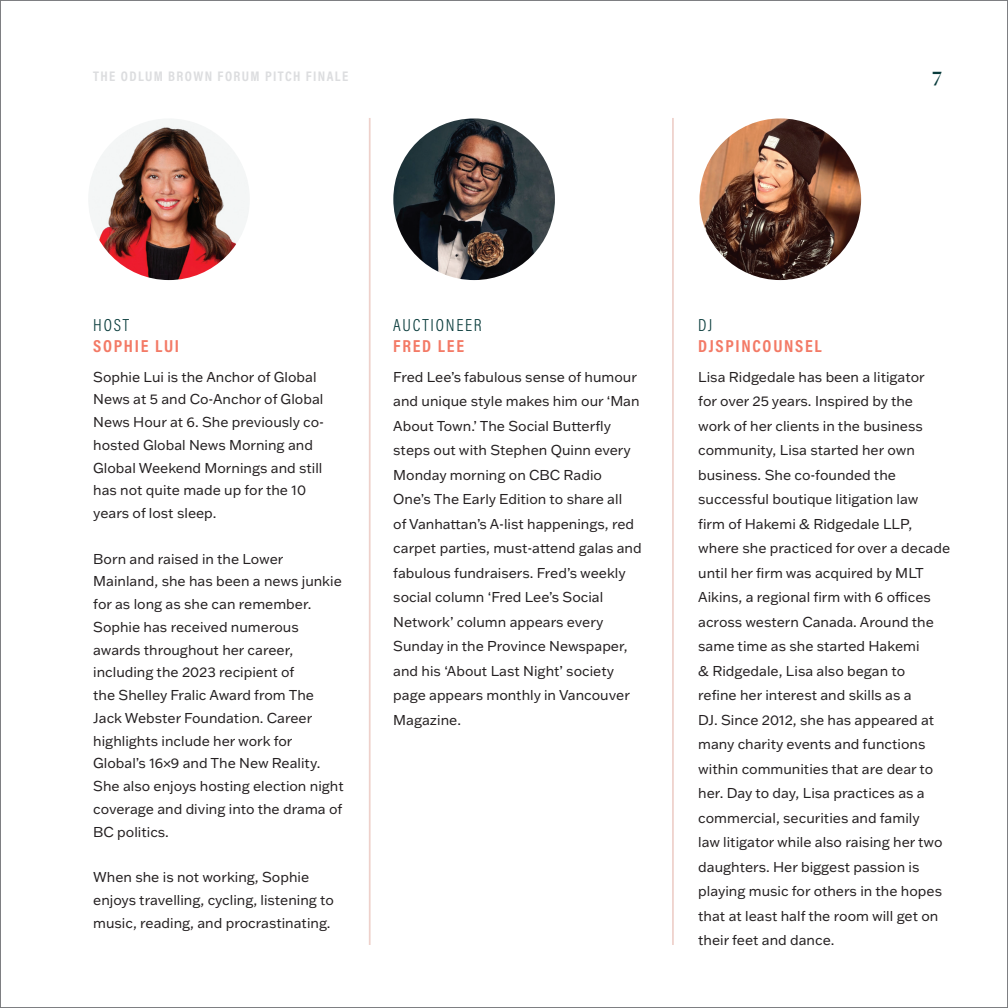
<style>
.page{position:relative;width:1008px;height:1008px;background:#fff}
.page>*{position:absolute;margin:0;border:0;box-sizing:border-box;transform-origin:0 0}
.ParaStyle10_Leading_Auto__Align_Justifie{font:700 19.25px "GT Sectra Display";color:#083b3b}
.ParaStyle07_Leading_Auto{font:700 17.5px "Acumin Pro Cond";letter-spacing:.095em;color:#f37a66}
.ParaStyle07_Leading_Auto-2{font:300 17.5px "Acumin Pro Cond";letter-spacing:.1em;color:#083b3b}
.ParaStyle46_Leading_14_pts__Align_Justif{font:14px/24.5px "Franklin Gothic ATF";color:#231f20}
.ParaStyle09_Leading_14_pts{font:14px/22.8px "Franklin Gothic ATF";color:#231f20}
.ParaStyle10_Leading_Auto__Align_Justifie-2{font:700 14px "Acumin Pro Cond";letter-spacing:.1em;color:#dcdddf}
</style>
<div class="page">
<hr style="left:369px;top:118px;width:2px;height:827px;background:#eed1cb">
<hr style="left:672px;top:118px;width:2px;height:827px;background:#eed1cb">
<img style="left:88px;top:118px;width:162px;height:162px;border-radius:81px">
<img style="left:393px;top:118px;width:162px;height:162px;border-radius:81px">
<img style="left:700px;top:118px;width:161px;height:162px;border-radius:81px">
<p class="ParaStyle10_Leading_Auto__Align_Justifie-2" style="left:93px;top:67px;width:256px">THE ODLUM BROWN FORUM PITCH FINALE</p>
<p class="ParaStyle10_Leading_Auto__Align_Justifie" style="left:932px;top:63px;width:11px">7</p>
<p class="ParaStyle07_Leading_Auto-2" style="left:93px;top:314px;width:37px">HOST</p>
<p class="ParaStyle07_Leading_Auto" style="left:93px;top:335px;width:87px">SOPHIE LUI</p>
<p class="ParaStyle09_Leading_14_pts" style="left:93px;top:365px;width:232px">Sophie Lui is the Anchor of Global<br>News at 5 and Co-Anchor of Global<br>News Hour at 6. She previously co&shy;hosted Global News Morning and<br>Global Weekend Mornings and still has not quite made up for the 10 years of lost sleep.</p>
<p class="ParaStyle09_Leading_14_pts" style="left:93px;top:547px;width:252px">Born and raised in the Lower<br>Mainland, she has been a news junkie for as long as she can remember.<br>Sophie has received numerous awards throughout her career, including the 2023 recipient of<br>the Shelley Fralic Award from The<br>Jack Webster Foundation. Career highlights include her work for<br>Global’s 16×9 and The New Reality.<br>She also enjoys hosting election night coverage and diving into the drama of<br>BC politics.</p>
<p class="ParaStyle09_Leading_14_pts" style="left:93px;top:865px;width:242px">When she is not working, Sophie enjoys travelling, cycling, listening to music, reading, and procrastinating.</p>
<p class="ParaStyle07_Leading_Auto-2" style="left:393px;top:314px;width:90px">AUCTIONEER</p>
<p class="ParaStyle07_Leading_Auto" style="left:393px;top:335px;width:72px">FRED LEE</p>
<p class="ParaStyle46_Leading_14_pts__Align_Justif" style="left:393px;top:364px;width:250px">Fred Lee’s fabulous sense of humour and unique style makes him our ‘Man<br>About Town.’ The Social Butterfly steps out with Stephen Quinn every<br>Monday morning on CBC Radio<br>One’s The Early Edition to share all<br>of Vanhattan’s A-list happenings, red carpet parties, must-attend galas and fabulous fundraisers. Fred’s weekly social column ‘Fred Lee’s Social<br>Network’ column appears every<br>Sunday in the Province Newspaper, and his ‘About Last Night’ society page appears monthly in Vancouver<br>Magazine.</p>
<p class="ParaStyle07_Leading_Auto-2" style="left:698px;top:314px;width:16px">DJ</p>
<p class="ParaStyle07_Leading_Auto" style="left:698px;top:335px;width:125px">DJSPINCOUNSEL</p>
<p class="ParaStyle46_Leading_14_pts__Align_Justif" style="left:698px;top:364px;width:253px">Lisa Ridgedale has been a litigator<br>for over 25 years. Inspired by the<br>work of her clients in the business community, Lisa started her own business. She co-founded the successful boutique litigation law<br>firm of Hakemi &amp; Ridgedale LLP, where she practiced for over a decade until her firm was acquired by MLT Aikins, a regional firm with 6 offices across western Canada. Around the same time as she started Hakemi<br>&amp; Ridgedale, Lisa also began to<br>refine her interest and skills as a<br>DJ. Since 2012, she has appeared at many charity events and functions within communities that are dear to her. Day to day, Lisa practices as a commercial, securities and family<br>law litigator while also raising her two daughters. Her biggest passion is playing music for others in the hopes that at least half the room will get on their feet and dance.</p>
</div>
